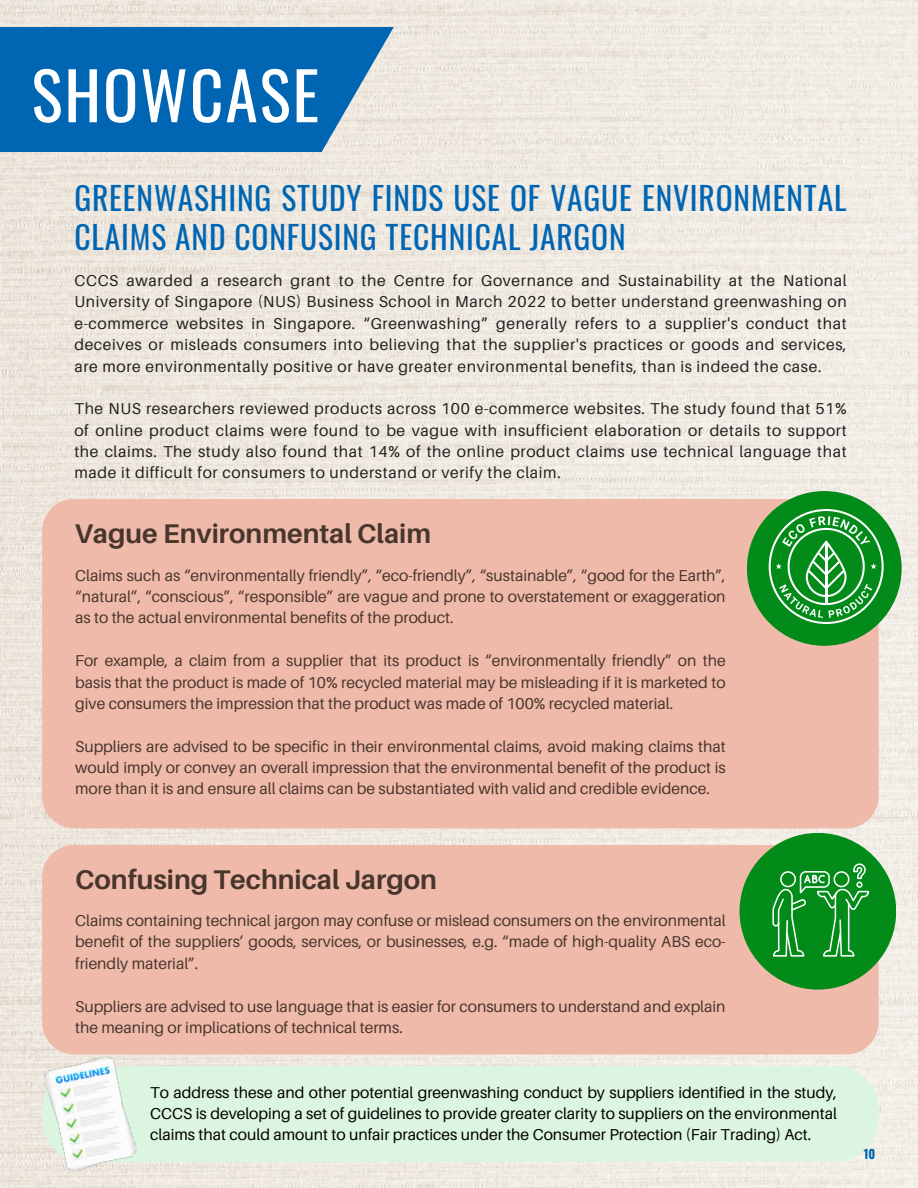
<style>
.page{position:relative;width:918px;height:1188px;background:#fff}
.page>*{position:absolute;margin:0;border:0;box-sizing:border-box;transform-origin:0 0}
.t1{font:65.4px "Oswald";letter-spacing:.03em;color:#fff}
.t2{font:31.5px/38.2px "Oswald";letter-spacing:.025em;color:#0066b3}
.t3{font:700 27px "Aileron";color:#48362c}
.t4{font:15.75px/21.3px "Aileron";color:#48362c;text-align:justify}
.t5{font:15.75px/21.3px "Aileron";letter-spacing:.04em;color:#231f1f;text-align:justify}
.t6{font:15.75px/21.3px "Aileron";color:#000;text-align:justify}
.t7{font:700 12.45px "Oswald";color:#0066b3}
</style>
<div class="page">
<img style="left:0;top:0;width:918px;height:1188px">
<div style="left:0;top:27px;width:321px;height:125px;background:#0066b3"></div>
<svg style="left:249px;top:27px;width:145px;height:126px"></svg>
<div style="left:42px;top:499px;width:837px;height:329px;background:#efbaaa;border-radius:32px"></div>
<div style="left:747px;top:491px;width:155px;height:155px;background:#038b19;border-radius:50%"></div>
<div style="left:42px;top:845px;width:836px;height:209px;background:#efbaaa;border-radius:32px"></div>
<div style="left:740px;top:833px;width:156px;height:157px;background:#038b19;border-radius:50%"></div>
<svg style="left:769px;top:509px;width:114px;height:115px"></svg>
<svg style="left:772px;top:863px;width:97px;height:94px"></svg>
<div style="left:780px;top:871px;width:16px;height:16px;border:2px solid #fff;border-radius:50%"></div>
<div style="left:139px;top:1066px;width:740px;height:96px;background:#dcf5e0"></div>
<img style="left:42px;top:1054px;width:97px;height:120px">
<h1 class="t1" style="left:32px;top:44px;width:289px">SHOWCASE</h1>
<h2 class="t2" style="left:74px;top:178px;width:774px">GREENWASHING STUDY FINDS USE OF VAGUE ENVIRONMENTAL<br>CLAIMS AND CONFUSING TECHNICAL JARGON</h2>
<p class="t5" style="left:74px;top:270px;width:774px">CCCS awarded a research grant to the Centre for Governance and Sustainability at the National University of Singapore (NUS) Business School in March 2022 to better understand greenwashing on e-commerce websites in Singapore. “Greenwashing” generally refers to a supplier's conduct that deceives or misleads consumers into believing that the supplier's practices or goods and services, are more environmentally positive or have greater environmental benefits, than is indeed the case.</p>
<p class="t5" style="left:74px;top:398px;width:774px">The NUS researchers reviewed products across 100 e-commerce websites. The study found that 51% of online product claims were found to be vague with insufficient elaboration or details to support the claims. The study also found that 14% of the online product claims use technical language that made it difficult for consumers to understand or verify the claim.</p>
<h3 class="t3" style="left:74px;top:517px;width:358px">Vague Environmental Claim</h3>
<p class="t4" style="left:75px;top:564px;width:652px">Claims such as “environmentally friendly”, “eco-friendly”, “sustainable”, “good for the Earth”, “natural”, “conscious”, “responsible” are vague and prone to overstatement or exaggeration as to the actual environmental benefits of the product.</p>
<p class="t4" style="left:75px;top:650px;width:652px">For example, a claim from a supplier that its product is “environmentally friendly” on the basis that the product is made of 10% recycled material may be misleading if it is marketed to give consumers the impression that the product was made of 100% recycled material.</p>
<p class="t4" style="left:75px;top:735px;width:652px">Suppliers are advised to be specific in their environmental claims, avoid making claims that would imply or convey an overall impression that the environmental benefit of the product is more than it is and ensure all claims can be substantiated with valid and credible evidence.</p>
<h3 class="t3" style="left:75px;top:863px;width:363px">Confusing Technical Jargon</h3>
<p class="t4" style="left:75px;top:910px;width:652px">Claims containing technical jargon may confuse or mislead consumers on the environmental benefit of the suppliers’ goods, services, or businesses, e.g. “made of high-quality ABS eco&shy;friendly material”.</p>
<p class="t4" style="left:75px;top:995px;width:652px">Suppliers are advised to use language that is easier for consumers to understand and explain the meaning or implications of technical terms.</p>
<p class="t6" style="left:150px;top:1081px;width:688px">To address these and other potential greenwashing conduct by suppliers identified in the study, CCCS is developing a set of guidelines to provide greater clarity to suppliers on the environmental claims that could amount to unfair practices under the Consumer Protection (Fair Trading) Act.</p>
<p class="t7" style="left:864px;top:1144px;width:13px">10</p>
</div>
